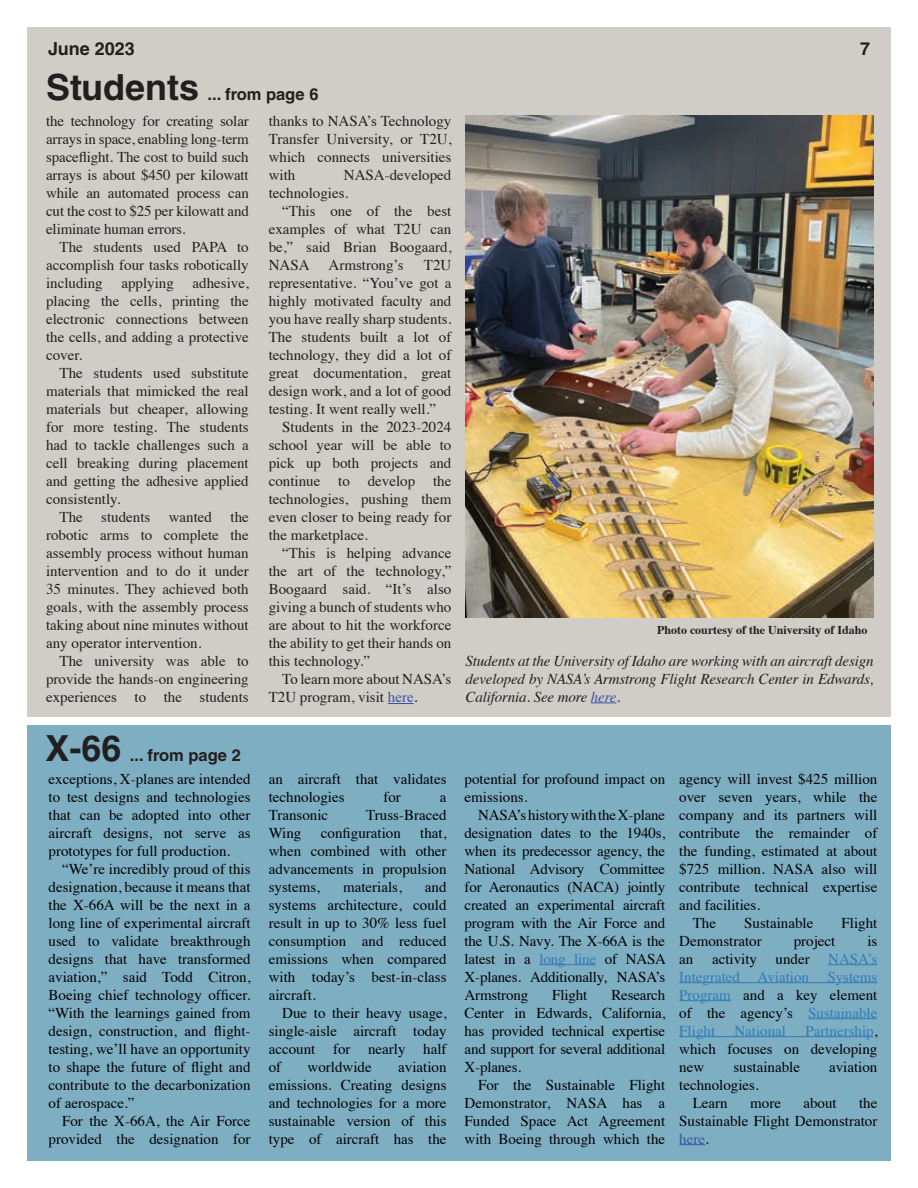
<style>
.page{position:relative;width:918px;height:1188px;background:#fff}
.page>*{position:absolute;margin:0;border:0;box-sizing:border-box;transform-origin:0 0}
.t1{font:700 18px "Helvetica LT Std";color:#231f20}
.t2{font:700 16.5px "Helvetica LT Std";color:#231f20}
.Normal__Web{font:15px/18px "Times";color:#010203;text-align:justify}
.t3{font:15px/18px "Times";color:#231f20;text-align:justify}
.t4{font:italic 15px/18px "Times";letter-spacing:-.01em;color:#231f20;text-align:justify}
.Normal__Web-2{font:15px/18px "Times";color:#317bb9;text-align:justify}
.t5{font:700 12px "Times";color:#231f20}
.s1{font-size:36px}
.s2{color:#3953a4}
.s3{color:#010203}
.s4{color:#317bb9}
</style>
<div class="page">
<div style="left:27px;top:27px;width:864px;height:690px;background:#d0ccc6"></div>
<svg style="left:388px;top:703px;width:26px;height:1px"></svg>
<div style="left:27px;top:725px;width:864px;height:436px;background:#7eaec2"></div>
<hr style="left:539px;top:964px;width:57px;height:1px;background:#317bb9">
<hr style="left:828px;top:964px;width:49px;height:1px;background:#317bb9">
<hr style="left:679px;top:982px;width:198px;height:1px;background:#317bb9">
<hr style="left:679px;top:1000px;width:52px;height:1px;background:#317bb9">
<hr style="left:808px;top:1018px;width:69px;height:1px;background:#317bb9">
<hr style="left:679px;top:1036px;width:195px;height:1px;background:#317bb9">
<svg style="left:679px;top:1144px;width:26px;height:1px"></svg>
<img style="left:465px;top:115px;width:409px;height:503px">
<svg style="left:591px;top:702px;width:25px;height:1px"></svg>
<p class="t1" style="left:48px;top:38px;width:88px">June 2023</p>
<p class="t1" style="left:860px;top:38px;width:12px">7</p>
<p class="t2" style="left:46px;top:84px;width:274px"><span class="s1">Students</span> ... from page 6</p>
<p class="t3" style="left:46px;top:111px;width:204px">the technology for creating solar arrays in space, enabling long-term spaceflight. The cost to build such arrays is about $450 per kilowatt while an automated process can cut the cost to $25 per kilowatt and eliminate human errors.</p>
<p class="t3" style="left:46px;top:237px;width:204px;text-indent:13px">The students used PAPA to accomplish four tasks robotically including applying adhesive, placing the cells, printing the electronic connections between the cells, and adding a protective cover.</p>
<p class="t3" style="left:46px;top:363px;width:204px;text-indent:13px">The students used substitute materials that mimicked the real materials but cheaper, allowing for more testing. The students had to tackle challenges such a cell breaking during placement and getting the adhesive applied consistently.</p>
<p class="t3" style="left:46px;top:507px;width:204px;text-indent:13px">The students wanted the robotic arms to complete the assembly process without human intervention and to do it under 35 minutes. They achieved both goals, with the assembly process taking about nine minutes without any operator intervention.</p>
<p class="t3" style="left:46px;top:651px;width:204px;text-indent:13px">The university was able to provide the hands-on engineering experiences to the students</p>
<p class="t3" style="left:269px;top:111px;width:184px">thanks to NASA’s Technology Transfer University, or T2U, which connects universities with</p>
<p class="t3" style="left:269px;top:165px;width:184px;text-indent:75px">NASA-developed technologies.</p>
<p class="t3" style="left:269px;top:201px;width:184px;text-indent:14px">“This one of the best examples of what T2U can be,” said Brian Boogaard, NASA</p>
<p class="t3" style="left:329px;top:255px;width:77px">Armstrong’s</p>
<p class="t3" style="left:269px;top:255px;width:184px;text-indent:155px">T2U representative. “You’ve got a highly motivated faculty and you have really sharp students.<br>The students built a lot of technology, they did a lot of great documentation, great design work, and a lot of good testing. It went really well.”</p>
<p class="t3" style="left:269px;top:417px;width:184px;text-indent:14px">Students in the 2023-2024 school year will be able to pick up both projects and continue to develop the technologies, pushing them even closer to being ready for the marketplace.</p>
<p class="t3" style="left:269px;top:543px;width:184px;text-indent:14px">“This is helping advance the art of the technology,” Boogaard said. “It’s also giving a bunch of students who are about to hit the workforce the ability to get their hands on this technology.”</p>
<p class="t3" style="left:269px;top:669px;width:184px;text-indent:14px">To learn more about NASA’s<br>T2U program, visit <span class="s2">here</span><span class="s3">.</span></p>
<p class="t5" style="left:657px;top:619px;width:212px">Photo courtesy of the University of Idaho</p>
<p class="t4" style="left:465px;top:651px;width:410px">Students at the University of Idaho are working with an aircraft design developed by NASA’s Armstrong Flight Research Center in Edwards, California. See more <span class="s2">here</span>.</p>
<p class="t2" style="left:46px;top:745px;width:197px"><span class="s1">X-66</span> ... from page 2</p>
<p class="Normal__Web" style="left:49px;top:768px;width:203px">exceptions, X-planes are intended to test designs and technologies that can be adopted into other aircraft designs, not serve as prototypes for full production.</p>
<p class="Normal__Web" style="left:49px;top:858px;width:203px;text-indent:14px">“We’re incredibly proud of this designation, because it means that the X-66A will be the next in a long line of experimental aircraft used to validate breakthrough designs that have transformed aviation,” said Todd Citron, Boeing chief technology officer. “With the learnings gained from design, construction, and flight&shy;testing, we’ll have an opportunity to shape the future of flight and contribute to the decarbonization of aerospace.”</p>
<p class="Normal__Web" style="left:49px;top:1110px;width:203px;text-align:right">For the X-66A, the Air Force provided the designation for</p>
<p class="Normal__Web" style="left:269px;top:768px;width:179px">an aircraft that validates technologies</p>
<p class="Normal__Web" style="left:383px;top:786px;width:19px">for</p>
<p class="Normal__Web" style="left:440px;top:786px;width:8px">a</p>
<p class="Normal__Web" style="left:269px;top:804px;width:61px">Transonic</p>
<p class="Normal__Web" style="left:366px;top:804px;width:82px">Truss-Braced</p>
<p class="Normal__Web" style="left:269px;top:822px;width:34px">Wing</p>
<p class="Normal__Web" style="left:321px;top:822px;width:81px">configuration</p>
<p class="Normal__Web" style="left:269px;top:822px;width:179px;text-indent:152px">that, when combined with other advancements in propulsion systems,</p>
<p class="Normal__Web" style="left:343px;top:876px;width:60px">materials,</p>
<p class="Normal__Web" style="left:269px;top:876px;width:179px;text-indent:156px">and systems architecture, could result in up to 30% less fuel consumption and reduced emissions when compared with today’s best-in-class aircraft.</p>
<p class="Normal__Web" style="left:269px;top:1002px;width:179px;text-indent:14px">Due to their heavy usage, single-aisle aircraft today account for nearly half of</p>
<p class="Normal__Web" style="left:308px;top:1056px;width:66px">worldwide</p>
<p class="Normal__Web" style="left:269px;top:1056px;width:179px;text-indent:129px">aviation emissions. Creating designs and technologies for a more sustainable version of this type of aircraft has the</p>
<p class="Normal__Web" style="left:465px;top:768px;width:202px">potential for profound impact on emissions.</p>
<p class="Normal__Web" style="left:465px;top:804px;width:203px;text-indent:14px">NASA’s history with the X-plane designation dates to the 1940s, when its predecessor agency, the National Advisory Committee for Aeronautics (NACA) jointly created an experimental aircraft program with the Air Force and the U.S. Navy. The X-66A is the latest in a <span class="s4">long line</span> of NASA X-planes. Additionally, NASA’s Armstrong</p>
<p class="Normal__Web" style="left:552px;top:984px;width:37px">Flight</p>
<p class="Normal__Web" style="left:465px;top:984px;width:202px;text-indent:147px">Research Center in Edwards, California, has provided technical expertise and support for several additional X-planes.</p>
<p class="Normal__Web" style="left:465px;top:1074px;width:202px;text-indent:14px">For the Sustainable Flight Demonstrator, NASA has a Funded Space Act Agreement with Boeing through which the</p>
<p class="Normal__Web" style="left:679px;top:768px;width:200px">agency will invest $425 million over seven years, while the company and its partners will contribute the remainder of the funding, estimated at about $725 million. NASA also will contribute technical expertise and facilities.</p>
<p class="Normal__Web" style="left:693px;top:912px;width:25px">The</p>
<p class="Normal__Web" style="left:744px;top:912px;width:71px">Sustainable</p>
<p class="Normal__Web" style="left:842px;top:912px;width:37px">Flight</p>
<p class="Normal__Web" style="left:679px;top:930px;width:84px">Demonstrator</p>
<p class="Normal__Web" style="left:794px;top:930px;width:43px">project</p>
<p class="Normal__Web-2" style="left:679px;top:930px;width:200px;text-indent:188px"><span class="s3">is an activity under</span> NASA’s Integrated Aviation Systems Program <span class="s3">and a key element of the agency’s</span> Sustainable Flight</p>
<p class="Normal__Web-2" style="left:734px;top:1020px;width:53px">National</p>
<p class="Normal__Web" style="left:679px;top:1020px;width:200px;text-indent:126px"><span class="s4">Partnership</span>, which focuses on developing new</p>
<p class="Normal__Web" style="left:733px;top:1056px;width:68px">sustainable</p>
<p class="Normal__Web" style="left:829px;top:1056px;width:50px">aviation</p>
<p class="Normal__Web" style="left:679px;top:1074px;width:81px">technologies.</p>
<p class="Normal__Web" style="left:693px;top:1092px;width:36px">Learn</p>
<p class="Normal__Web" style="left:750px;top:1092px;width:32px">more</p>
<p class="Normal__Web" style="left:803px;top:1092px;width:35px">about</p>
<p class="Normal__Web" style="left:679px;top:1092px;width:200px;text-indent:180px">the Sustainable Flight Demonstrator <span class="s2">here</span>.</p>
</div>
